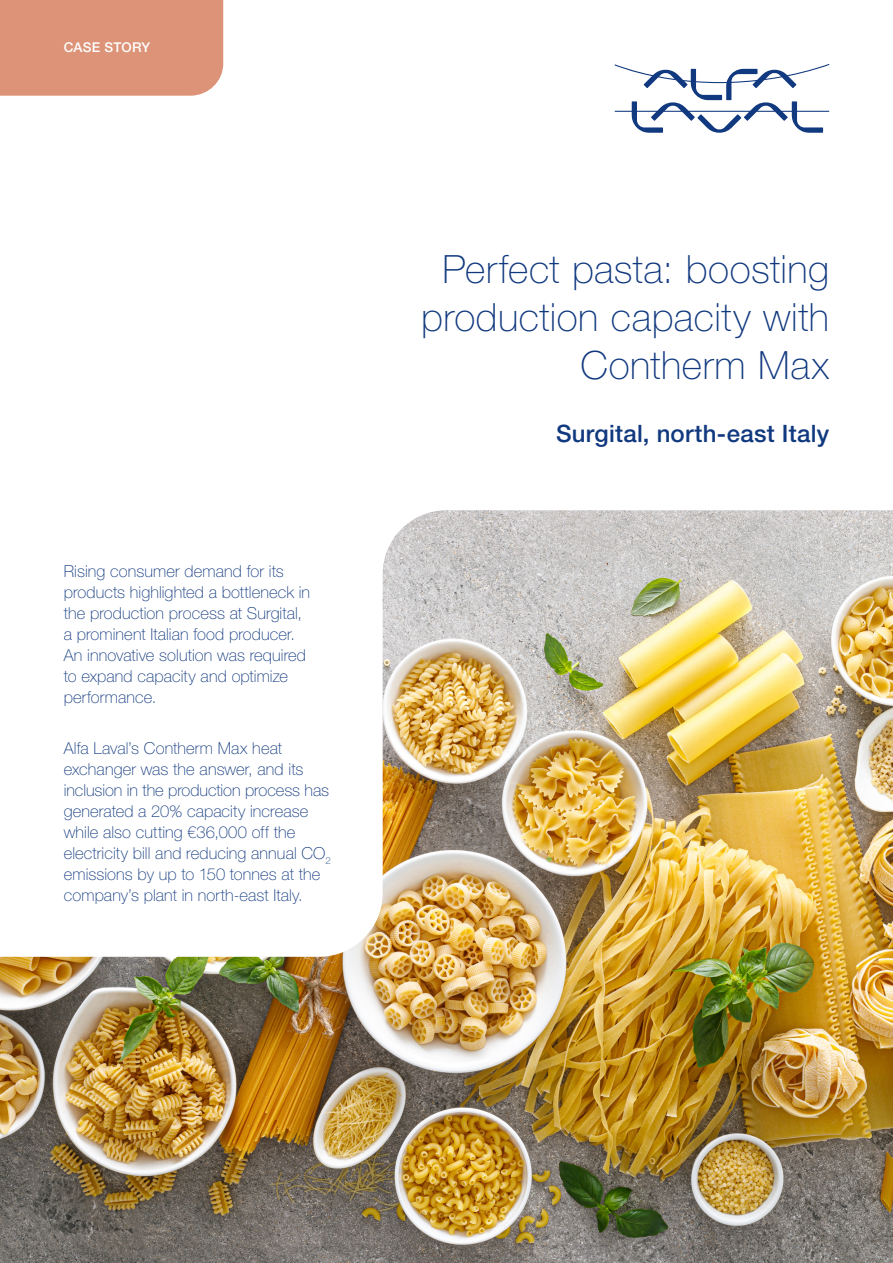
<style>
.page{position:relative;width:893px;height:1263px;background:#fff}
.page>*{position:absolute;margin:0;border:0;box-sizing:border-box;transform-origin:0 0}
.Headline_2{font:100 39px/48px "Helvetica Neue LT Std";letter-spacing:.015em;color:#11397f;text-align:right}
.Sub_headline_1{font:500 24px "Helvetica Neue LT Std";letter-spacing:.01em;color:#11397f}
.Sub_headline_3{font:100 16.5px/21px "Helvetica Neue LT Std";letter-spacing:.005em;color:#11397f}
.t1{font:500 13.5px "Helvetica Neue LT Std";letter-spacing:.015em;color:#fff}
</style>
<div class="page">
<div style="left:0;top:0;width:223px;height:96px;background:#dc9377"></div>
<svg style="left:615px;top:64px;width:214px;height:69px"></svg>
<img style="left:0;top:510px;width:893px;height:753px">
<p class="t1" style="left:64px;top:39px;width:88px">CASE STORY</p>
<p class="Sub_headline_3" style="left:64px;top:560px;width:248px">Rising consumer demand for its products highlighted a bottleneck in the production process at Surgital, a prominent Italian food producer.<br>An innovative solution was required to expand capacity and optimize performance.</p>
<p class="Sub_headline_3" style="left:64px;top:737px;width:268px">Alfa Laval’s Contherm Max heat exchanger was the answer, and its inclusion in the production process has generated a 20% capacity increase while also cutting €36,000 off the electricity bill and reducing annual CO<sub>2 </sub>emissions by up to 150 tonnes at the company’s plant in north-east Italy.</p>
<p class="Headline_2" style="left:421px;top:245px;width:409px">Perfect pasta: boosting production capacity with<br>Contherm Max</p>
<p class="Sub_headline_1" style="left:556px;top:419px;width:275px">Surgital, north-east Italy</p>
</div>
